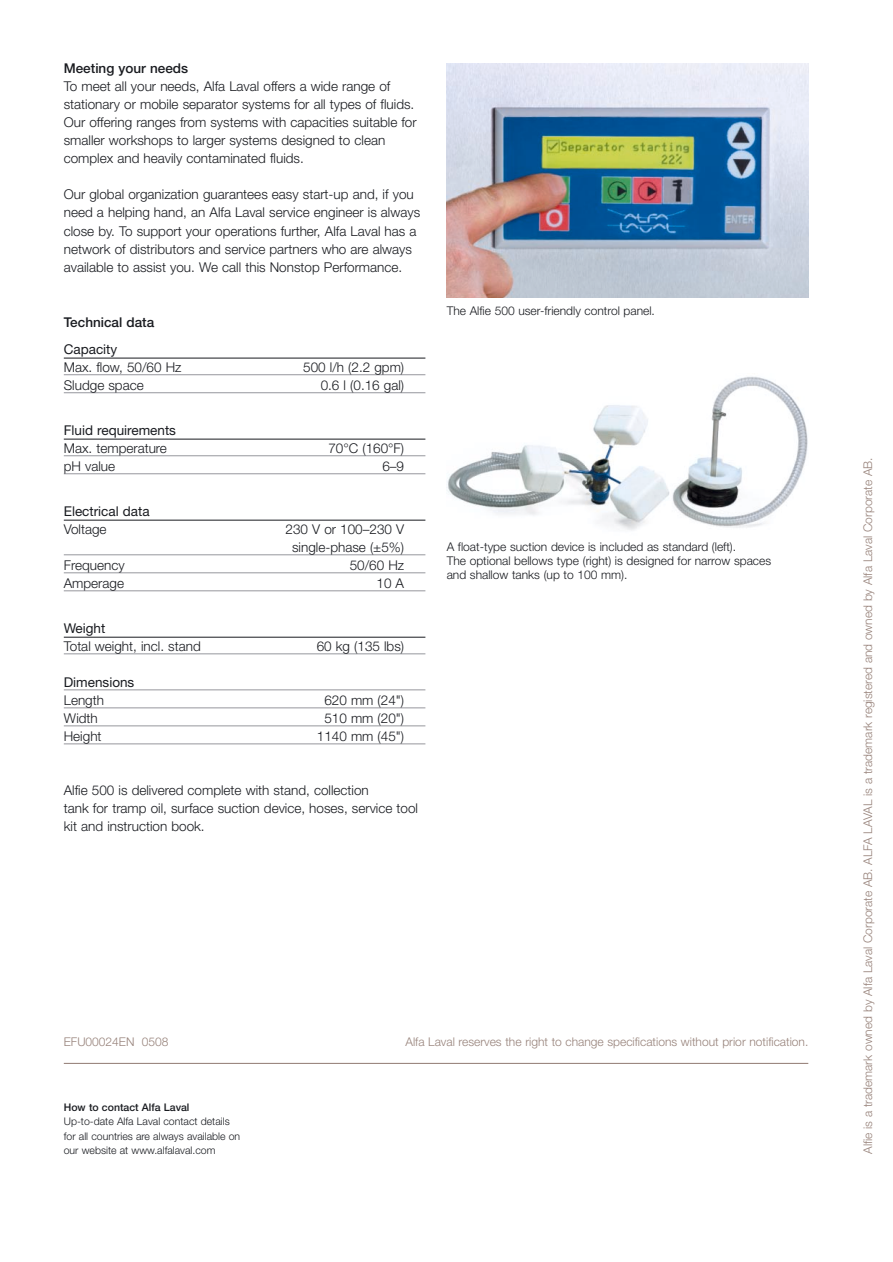
<style>
.page{position:relative;width:893px;height:1262px;background:#fff}
.page>*{position:absolute;margin:0;border:0;box-sizing:border-box;transform-origin:0 0}
.t1{font:300 13.5px/18px "Helvetica Neue";color:#191b20}
.t2{font:13.5px "Helvetica Neue";color:#191b20}
.t3{font:500 13.5px "Helvetica Neue";color:#191b20}
.t4{font:300 12px "Helvetica Neue";color:#97827a}
.t5{font:300 12px/14.2px "Helvetica Neue";color:#191b20}
.t6{font:300 10.5px/14.2px "Helvetica Neue";color:#191b20}
.t7{font:500 10.5px "Helvetica Neue";color:#191b20}
</style>
<div class="page">
<hr style="left:64px;top:1062px;width:744px;height:2px;background:#97827a">
<hr style="left:64px;top:358px;width:361px;height:1px;background:#191b20">
<hr style="left:64px;top:374px;width:361px;height:1px;background:#96979d">
<hr style="left:64px;top:392px;width:361px;height:1px;background:#96979d">
<hr style="left:64px;top:439px;width:361px;height:1px;background:#191b20">
<hr style="left:64px;top:455px;width:361px;height:1px;background:#96979d">
<hr style="left:64px;top:473px;width:361px;height:1px;background:#96979d">
<hr style="left:64px;top:520px;width:361px;height:1px;background:#191b20">
<hr style="left:64px;top:554px;width:361px;height:1px;background:#96979d">
<hr style="left:64px;top:572px;width:361px;height:1px;background:#96979d">
<hr style="left:64px;top:590px;width:361px;height:1px;background:#96979d">
<hr style="left:64px;top:637px;width:361px;height:1px;background:#191b20">
<hr style="left:64px;top:653px;width:361px;height:1px;background:#96979d">
<hr style="left:64px;top:689px;width:361px;height:1px;background:#96979d">
<hr style="left:64px;top:707px;width:361px;height:1px;background:#96979d">
<hr style="left:64px;top:725px;width:361px;height:1px;background:#96979d">
<hr style="left:64px;top:743px;width:361px;height:1px;background:#96979d">
<img style="left:446px;top:64px;width:362px;height:234px">
<img style="left:447px;top:376px;width:361px;height:155px">
<p class="t3" style="left:64px;top:64px;width:126px">Meeting your needs</p>
<p class="t1" style="left:64px;top:79px;width:354px">To meet all your needs, Alfa Laval offers a wide range of stationary or mobile separator systems for all types of fluids.<br>Our offering ranges from systems with capacities suitable for smaller workshops to larger systems designed to clean complex and heavily contaminated fluids.</p>
<p class="t1" style="left:64px;top:187px;width:358px">Our global organization guarantees easy start-up and, if you need a helping hand, an Alfa Laval service engineer is always close by. To support your operations further, Alfa Laval has a network of distributors and service partners who are always available to assist you. We call this Nonstop Performance.</p>
<p class="t3" style="left:64px;top:317px;width:92px">Technical data</p>
<p class="t2" style="left:64px;top:344px;width:55px">Capacity</p>
<p class="t1" style="left:64px;top:359px;width:119px">Max. flow, 50/60 Hz</p>
<p class="t1" style="left:303px;top:359px;width:102px">500 l/h (2.2 gpm)</p>
<p class="t1" style="left:64px;top:377px;width:81px">Sludge space</p>
<p class="t1" style="left:321px;top:377px;width:85px">0.6 l (0.16 gal)</p>
<p class="t2" style="left:64px;top:425px;width:114px">Fluid requirements</p>
<p class="t1" style="left:64px;top:440px;width:105px">Max. temperature</p>
<p class="t1" style="left:328px;top:440px;width:77px">70°C (160°F)</p>
<p class="t1" style="left:64px;top:458px;width:53px">pH value</p>
<p class="t1" style="left:382px;top:458px;width:23px">6–9</p>
<p class="t2" style="left:64px;top:506px;width:87px">Electrical data</p>
<p class="t1" style="left:64px;top:521px;width:44px">Voltage</p>
<p class="t1" style="left:285px;top:521px;width:120px;text-align:center">230 V or 100–230 V single-phase (±5%)</p>
<p class="t1" style="left:64px;top:557px;width:62px">Frequency</p>
<p class="t1" style="left:350px;top:557px;width:56px">50/60 Hz</p>
<p class="t1" style="left:64px;top:575px;width:62px">Amperage</p>
<p class="t1" style="left:376px;top:575px;width:29px">10 A</p>
<p class="t2" style="left:64px;top:623px;width:43px">Weight</p>
<p class="t1" style="left:64px;top:638px;width:138px">Total weight, incl. stand</p>
<p class="t1" style="left:317px;top:638px;width:89px">60 kg (135 lbs)</p>
<p class="t2" style="left:64px;top:677px;width:72px">Dimensions</p>
<p class="t1" style="left:64px;top:692px;width:42px">Length</p>
<p class="t1" style="left:324px;top:692px;width:81px">620 mm (24")</p>
<p class="t1" style="left:64px;top:710px;width:36px">Width</p>
<p class="t1" style="left:324px;top:710px;width:81px">510 mm (20")</p>
<p class="t1" style="left:64px;top:728px;width:39px">Height</p>
<p class="t1" style="left:317px;top:728px;width:89px">1140 mm (45")</p>
<p class="t1" style="left:64px;top:782px;width:356px">Alfie 500 is delivered complete with stand, collection<br>tank for tramp oil, surface suction device, hoses, service tool kit and instruction book.</p>
<p class="t5" style="left:446px;top:304px;width:210px">The Alfie 500 user-friendly control panel.</p>
<p class="t5" style="left:446px;top:540px;width:326px">A float-type suction device is included as standard (left).<br>The optional bellows type (right) is designed for narrow spaces and shallow tanks (up to 100 mm).</p>
<p class="t4" style="left:64px;top:1037px;width:106px">EFU00024EN 0508</p>
<p class="t4" style="left:405px;top:1037px;width:404px">Alfa Laval reserves the right to change specifications without prior notification.</p>
<p class="t7" style="left:64px;top:1103px;width:127px">How to contact Alfa Laval</p>
<p class="t6" style="left:64px;top:1115px;width:178px">Up-to-date Alfa Laval contact details for all countries are always available on our website at www.alfalaval.com</p>
<p class="t4" style="left:863px;top:1154px;width:698px;rotate:-90deg">Alfie is a trademark owned by Alfa Laval Corporate AB. ALFA LAVAL is a trademark registered and owned by Alfa Laval Corporate AB.</p>
</div>
